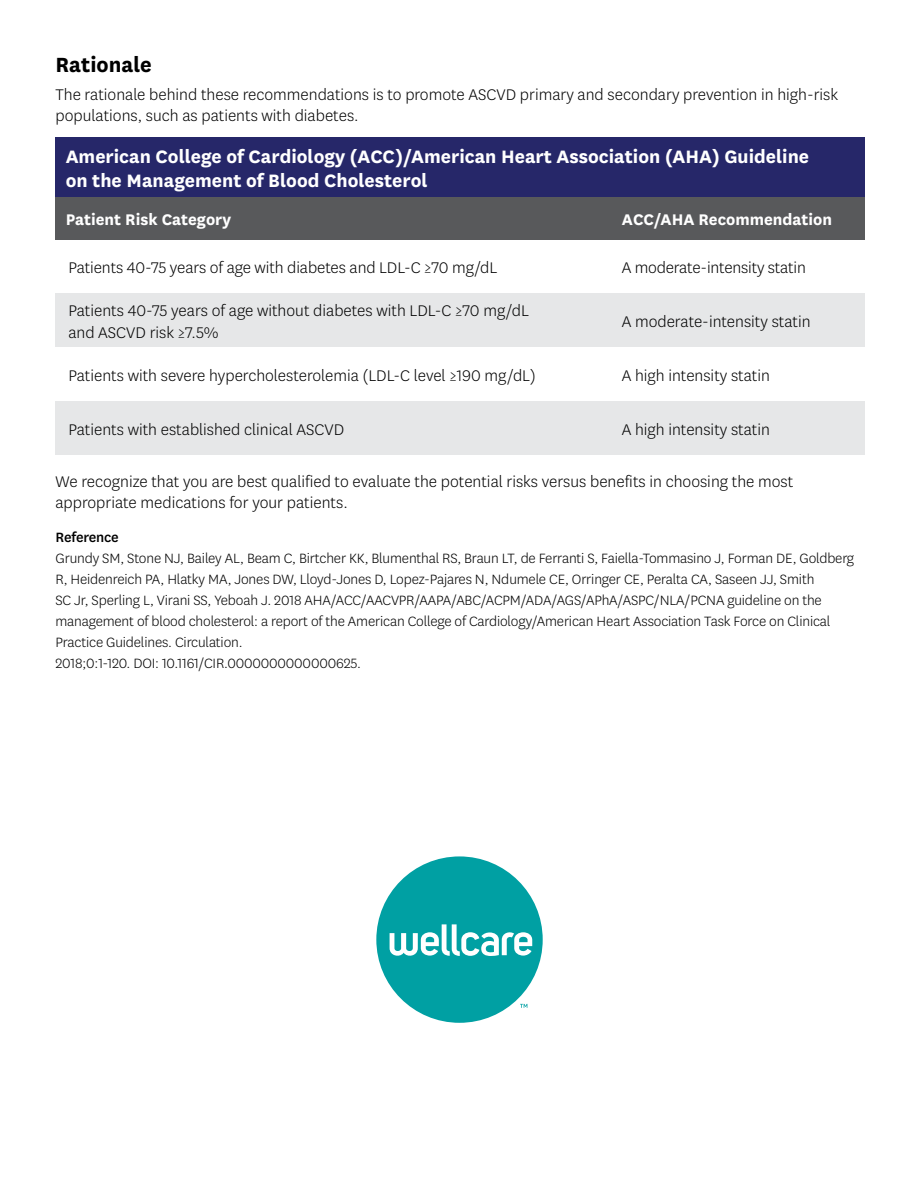
<style>
.page{position:relative;width:918px;height:1188px;background:#fff}
.page>*{position:absolute;margin:0;border:0;box-sizing:border-box;transform-origin:0 0}
.t1{font:700 24px "Centene Sans";color:#000}
.t2{font:700 21px/24px "Centene Sans";color:#fff}
.t3{font:300 18px/21px "Centene Sans";color:#000}
.t4{font:700 18px "Centene Sans";color:#fff}
.t5{font:300 15.75px/21px "Centene Sans";letter-spacing:-.01em;color:#000}
.t6{font:500 15.75px "Centene Sans";letter-spacing:-.01em;color:#000}
</style>
<div class="page">
<div style="left:56px;top:137px;width:809px;height:60px;background:#262769"></div>
<div style="left:56px;top:197px;width:560px;height:42px;background:#58595b"></div>
<div style="left:616px;top:197px;width:249px;height:42px;background:#58595b"></div>
<div style="left:56px;top:293px;width:560px;height:54px;background:#e6e7e8"></div>
<div style="left:616px;top:293px;width:249px;height:54px;background:#e6e7e8"></div>
<div style="left:56px;top:401px;width:560px;height:54px;background:#e6e7e8"></div>
<div style="left:616px;top:401px;width:249px;height:54px;background:#e6e7e8"></div>
<svg style="left:520px;top:1004px;width:7px;height:4px"></svg>
<div style="left:376px;top:856px;width:167px;height:167px;background:#00a0a3;border-radius:50%"></div>
<svg style="left:390px;top:924px;width:142px;height:32px"></svg>
<h2 class="t1" style="left:56px;top:48px;width:98px">Rationale</h2>
<p class="t3" style="left:56px;top:83px;width:784px">The rationale behind these recommendations is to promote ASCVD primary and secondary prevention in high-risk populations, such as patients with diabetes.</p>
<p class="t2" style="left:66px;top:143px;width:745px">American College of Cardiology (ACC)/American Heart Association (AHA) Guideline on the Management of Blood Cholesterol</p>
<p class="t4" style="left:66px;top:207px;width:167px">Patient Risk Category</p>
<p class="t4" style="left:622px;top:207px;width:212px">ACC/AHA Recommendation</p>
<p class="t3" style="left:68px;top:256px;width:430px">Patients 40-75 years of age with diabetes and LDL-C ≥70 mg/dL</p>
<p class="t3" style="left:622px;top:256px;width:186px">A moderate-intensity statin</p>
<p class="t3" style="left:68px;top:299px;width:462px;line-height:21.6px">Patients 40-75 years of age without diabetes with LDL-C ≥70 mg/dL and ASCVD risk ≥7.5%</p>
<p class="t3" style="left:622px;top:310px;width:190px">A moderate-intensity statin</p>
<p class="t3" style="left:68px;top:364px;width:469px">Patients with severe hypercholesterolemia (LDL-C level ≥190 mg/dL)</p>
<p class="t3" style="left:622px;top:364px;width:150px">A high intensity statin</p>
<p class="t3" style="left:68px;top:418px;width:277px">Patients with established clinical ASCVD</p>
<p class="t3" style="left:622px;top:418px;width:150px">A high intensity statin</p>
<p class="t3" style="left:56px;top:470px;width:739px">We recognize that you are best qualified to evaluate the potential risks versus benefits in choosing the most appropriate medications for your patients.</p>
<p class="t6" style="left:56px;top:527px;width:65px">Reference</p>
<p class="t5" style="left:56px;top:547px;width:800px">Grundy SM, Stone NJ, Bailey AL, Beam C, Birtcher KK, Blumenthal RS, Braun LT, de Ferranti S, Faiella-Tommasino J, Forman DE, Goldberg R, Heidenreich PA, Hlatky MA, Jones DW, Lloyd-Jones D, Lopez-Pajares N, Ndumele CE, Orringer CE, Peralta CA, Saseen JJ, Smith<br>SC Jr, Sperling L, Virani SS, Yeboah J. 2018 AHA/ACC/AACVPR/AAPA/ABC/ACPM/ADA/AGS/APhA/ASPC/NLA/PCNA guideline on the management of blood cholesterol: a report of the American College of Cardiology/American Heart Association Task Force on Clinical Practice Guidelines. Circulation.<br>2018;0:1-120. DOI: 10.1161/CIR.0000000000000625.</p>
</div>
